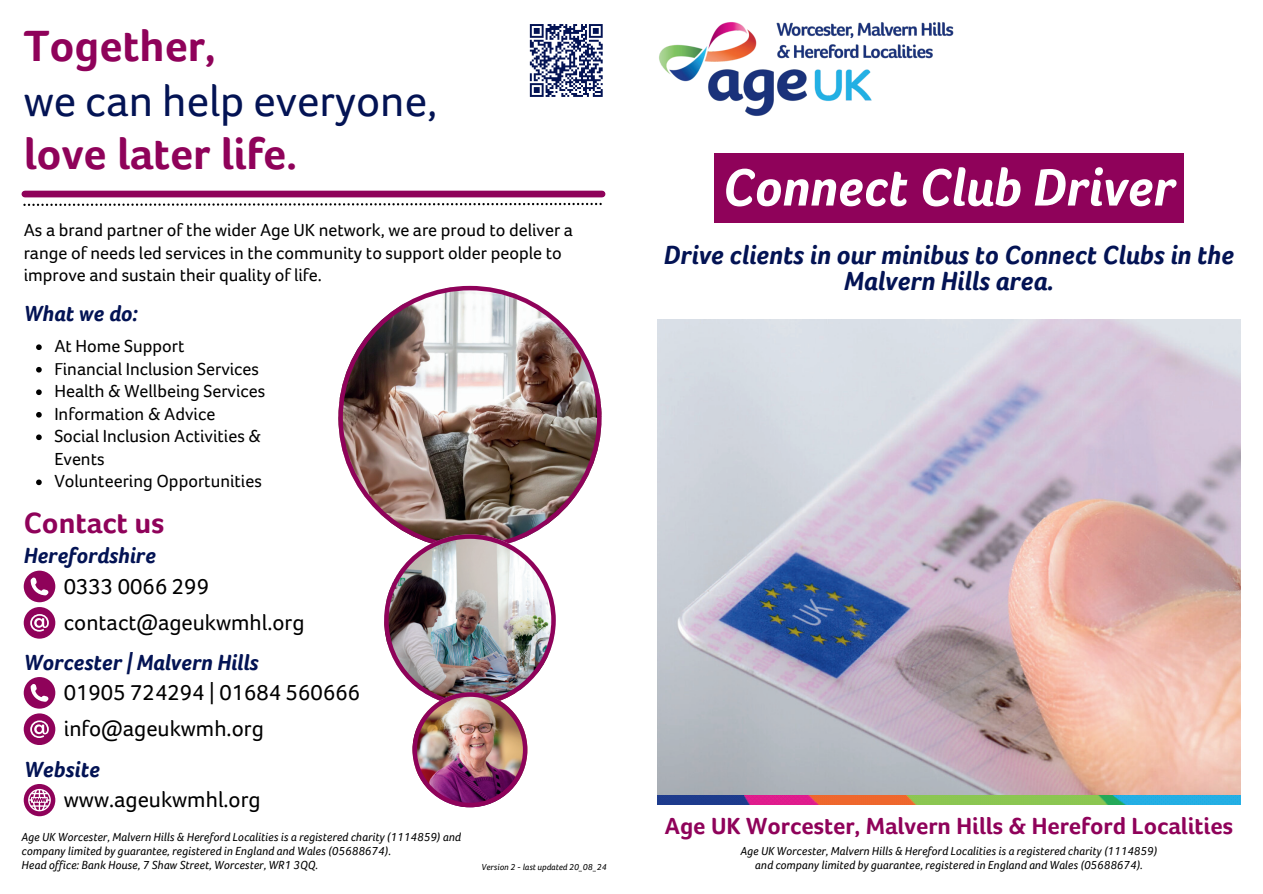
<style>
.page{position:relative;width:1263px;height:894px;background:#fff}
.page>*{position:absolute;margin:0;border:0;box-sizing:border-box;transform-origin:0 0}
.t1{font:italic 700 54px "Foco Age UK";color:#fff}
.t2{font:700 45px "Foco Age UK";color:#8f025a}
.t3{font:45px "Foco Age UK";color:#031354}
.t4{font:700 30px "Foco Age UK";color:#8f025a}
.t5{font:italic 700 27px/25.8px "Foco Age UK";color:#031354;text-align:center}
.t6{font:700 24px "Foco Age UK";color:#8f025a}
.t7{font:22.5px "Foco Age UK";color:#000}
.t8{font:italic 700 22.5px "Foco Age UK";color:#031354}
.t9{font:18px/22.5px "Foco Age UK";color:#000}
.t10{font:italic 12px/14.1px "Foco Age UK";color:#000}
.t11{font:italic 9px "Foco Age UK";color:#000}
</style>
<div class="page">
<img style="left:658px;top:319px;width:582px;height:476px">
<img style="left:658px;top:795px;width:582px;height:9px">
<img style="left:659px;top:22px;width:295px;height:94px">
<svg style="left:24px;top:784px;width:31px;height:32px"></svg>
<svg style="left:24px;top:677px;width:31px;height:67px"></svg>
<img style="left:338px;top:286px;width:264px;height:248px">
<img style="left:384px;top:534px;width:172px;height:273px">
<svg style="left:24px;top:570px;width:31px;height:68px"></svg>
<div style="left:25px;top:191px;width:577px;height:6px;background:#8f025a"></div>
<svg style="left:23px;top:203px;width:579px;height:3px"></svg>
<svg style="left:529px;top:24px;width:74px;height:73px"></svg>
<div style="left:714px;top:153px;width:470px;height:69px;background:#8f025a"></div>
<svg style="left:36px;top:344px;width:6px;height:6px"></svg>
<svg style="left:36px;top:367px;width:6px;height:5px"></svg>
<svg style="left:36px;top:389px;width:6px;height:6px"></svg>
<svg style="left:36px;top:412px;width:6px;height:5px"></svg>
<svg style="left:36px;top:434px;width:6px;height:6px"></svg>
<svg style="left:36px;top:479px;width:6px;height:6px"></svg>
<h2 class="t2" style="left:24px;top:19px;width:194px">Together,</h2>
<h2 class="t3" style="left:24px;top:75px;width:415px">we can help everyone,</h2>
<h2 class="t2" style="left:24px;top:127px;width:275px">love later life.</h2>
<h3 class="t9" style="left:24px;top:218px;width:551px">As a brand partner of the wider Age UK network, we are proud to deliver a range of needs led services in the community to support older people to improve and sustain their quality of life.</h3>
<h3 class="t8" style="left:24px;top:300px;width:115px">What we do:</h3>
<h3 class="t9" style="left:54px;top:335px;width:213px">At Home Support<br>Financial Inclusion Services<br>Health &amp; Wellbeing Services<br>Information &amp; Advice<br>Social Inclusion Activities &amp;<br>Events<br>Volunteering Opportunities</h3>
<h3 class="t4" style="left:24px;top:505px;width:142px">Contact us</h3>
<h3 class="t8" style="left:24px;top:542px;width:134px">Herefordshire</h3>
<h3 class="t7" style="left:64px;top:572px;width:147px">0333 0066 299</h3>
<h3 class="t7" style="left:64px;top:609px;width:242px">contact@ageukwmhl.org</h3>
<h3 class="t8" style="left:24px;top:648px;width:236px">Worcester | Malvern Hills</h3>
<h3 class="t7" style="left:64px;top:679px;width:298px">01905 724294 | 01684 560666</h3>
<h3 class="t7" style="left:64px;top:715px;width:201px">info@ageukwmh.org</h3>
<h3 class="t8" style="left:24px;top:755px;width:77px">Website</h3>
<h3 class="t7" style="left:64px;top:786px;width:198px">www.ageukwmhl.org</h3>
<h1 class="t1" style="left:723px;top:155px;width:454px">Connect Club Driver</h1>
<h3 class="t5" style="left:664px;top:241px;width:572px">Drive clients in our minibus to Connect Clubs in the<br>Malvern Hills area.</h3>
<p class="t10" style="left:22px;top:829px;width:441px">Age UK Worcester, Malvern Hills &amp; Hereford Localities is a registered charity (1114859) and company limited by guarantee, registered in England and Wales (05688674).<br>Head office: Bank House, 7 Shaw Street, Worcester, WR1 3QQ.</p>
<h3 class="t6" style="left:665px;top:811px;width:570px">Age UK Worcester, Malvern Hills &amp; Hereford Localities</h3>
<p class="t10" style="left:740px;top:843px;width:418px">Age UK Worcester, Malvern Hills &amp; Hereford Localities is a registered charity (1114859)</p>
<p class="t11" style="left:482px;top:862px;width:127px">Version 2 - last updated 20_08_24</p>
<p class="t10" style="left:755px;top:857px;width:389px">and company limited by guarantee, registered in England and Wales (05688674).</p>
</div>
